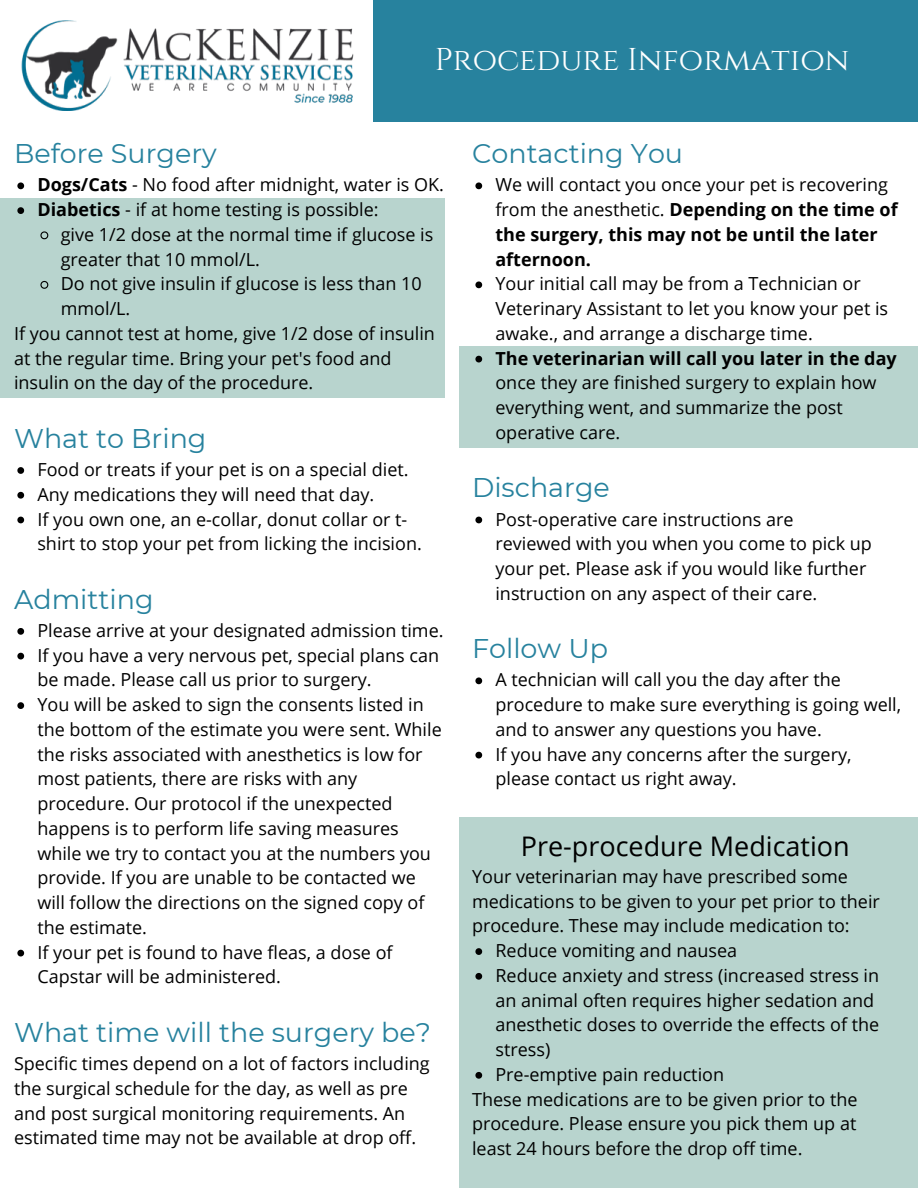
<style>
.page{position:relative;width:918px;height:1188px;background:#fff}
.page>*{position:absolute;margin:0;border:0;box-sizing:border-box;transform-origin:0 0}
.t1{font:31.5px "Cinzel";color:#fff}
.t2{font:27px "Montserrat";color:#27829e}
.t3{font:27px "Open Sans";color:#000}
.t4{font:18px/24.8px "Open Sans";color:#000}
.t5{font:700 18px/24.8px "Open Sans";color:#000}
.s1{font-weight:700}
.s2{font-weight:400}
</style>
<div class="page">
<img style="left:21px;top:21px;width:333px;height:90px">
<div style="left:374px;top:0;width:544px;height:122px;background:#27829e"></div>
<div style="left:0;top:199px;width:444px;height:199px;background:#b8d4ce"></div>
<svg style="left:17px;top:182px;width:7px;height:7px"></svg>
<svg style="left:17px;top:207px;width:7px;height:7px"></svg>
<svg style="left:40px;top:231px;width:9px;height:9px"></svg>
<svg style="left:40px;top:280px;width:9px;height:9px"></svg>
<svg style="left:17px;top:467px;width:7px;height:7px"></svg>
<svg style="left:17px;top:492px;width:7px;height:7px"></svg>
<svg style="left:17px;top:517px;width:7px;height:6px"></svg>
<svg style="left:17px;top:628px;width:7px;height:7px"></svg>
<svg style="left:17px;top:653px;width:7px;height:6px"></svg>
<svg style="left:17px;top:702px;width:7px;height:7px"></svg>
<svg style="left:17px;top:950px;width:7px;height:6px"></svg>
<div style="left:459px;top:346px;width:459px;height:102px;background:#b8d4ce"></div>
<svg style="left:475px;top:182px;width:7px;height:7px"></svg>
<svg style="left:475px;top:281px;width:7px;height:7px"></svg>
<svg style="left:475px;top:356px;width:7px;height:6px"></svg>
<svg style="left:475px;top:517px;width:7px;height:6px"></svg>
<svg style="left:475px;top:677px;width:7px;height:7px"></svg>
<svg style="left:475px;top:752px;width:7px;height:6px"></svg>
<div style="left:459px;top:817px;width:459px;height:371px;background:#b8d4ce"></div>
<svg style="left:475px;top:948px;width:7px;height:7px"></svg>
<svg style="left:475px;top:973px;width:7px;height:7px"></svg>
<svg style="left:475px;top:1072px;width:7px;height:7px"></svg>
<h2 class="t2" style="left:14px;top:137px;width:204px">Before Surgery</h2>
<h1 class="t1" style="left:435px;top:40px;width:416px">Procedure Information</h1>
<h2 class="t2" style="left:472px;top:137px;width:213px">Contacting You</h2>
<p class="t4" style="left:37px;top:172px;width:408px"><span class="s1">Dogs/Cats</span> - No food after midnight, water is OK.<br><span class="s1">Diabetics</span> - if at home testing is possible:</p>
<p class="t4" style="left:61px;top:222px;width:374px">give 1/2 dose at the normal time if glucose is greater that 10 mmol/L.<br>Do not give insulin if glucose is less than 10 mmol/L.</p>
<p class="t4" style="left:14px;top:321px;width:422px">If you cannot test at home, give 1/2 dose of insulin at the regular time. Bring your pet's food and insulin on the day of the procedure.</p>
<h2 class="t2" style="left:14px;top:422px;width:194px">What to Bring</h2>
<p class="t4" style="left:37px;top:457px;width:386px">Food or treats if your pet is on a special diet.<br>Any medications they will need that day.<br>If you own one, an e-collar, donut collar or t&shy;shirt to stop your pet from licking the incision.</p>
<h2 class="t2" style="left:14px;top:583px;width:141px">Admitting</h2>
<p class="t4" style="left:37px;top:618px;width:408px">Please arrive at your designated admission time.<br>If you have a very nervous pet, special plans can be made. Please call us prior to surgery.<br>You will be asked to sign the consents listed in the bottom of the estimate you were sent. While the risks associated with anesthetics is low for most patients, there are risks with any procedure. Our protocol if the unexpected happens is to perform life saving measures while we try to contact you at the numbers you provide. If you are unable to be contacted we will follow the directions on the signed copy of the estimate.<br>If your pet is found to have fleas, a dose of Capstar will be administered.</p>
<h2 class="t2" style="left:14px;top:1016px;width:419px">What time will the surgery be?</h2>
<p class="t4" style="left:14px;top:1051px;width:417px">Specific times depend on a lot of factors including the surgical schedule for the day, as well as pre and post surgical monitoring requirements. An estimated time may not be available at drop off.</p>
<p class="t5" style="left:495px;top:172px;width:404px"><span class="s2">We will contact you once your pet is recovering from the anesthetic.</span> Depending on the time of the surgery, this may not be until the later afternoon.</p>
<p class="t4" style="left:495px;top:271px;width:394px">Your initial call may be from a Technician or<br>Veterinary Assistant to let you know your pet is awake., and arrange a discharge time.</p>
<p class="t5" style="left:495px;top:345px;width:403px">The veterinarian will call you later in the day</p>
<p class="t4" style="left:495px;top:370px;width:383px">once they are finished surgery to explain how everything went, and summarize the post operative care.</p>
<h2 class="t2" style="left:472px;top:471px;width:139px">Discharge</h2>
<p class="t4" style="left:495px;top:506px;width:378px">Post-operative care instructions are reviewed with you when you come to pick up your pet. Please ask if you would like further instruction on any aspect of their care.</p>
<h2 class="t2" style="left:472px;top:632px;width:137px">Follow Up</h2>
<p class="t4" style="left:495px;top:667px;width:407px">A technician will call you the day after the procedure to make sure everything is going well, and to answer any questions you have.<br>If you have any concerns after the surgery, please contact us right away.</p>
<h2 class="t3" style="left:521px;top:827px;width:331px">Pre-procedure Medication</h2>
<p class="t4" style="left:472px;top:864px;width:409px">Your veterinarian may have prescribed some medications to be given to your pet prior to their procedure. These may include medication to:</p>
<p class="t4" style="left:495px;top:938px;width:385px">Reduce vomiting and nausea<br>Reduce anxiety and stress (increased stress in an animal often requires higher sedation and anesthetic doses to override the effects of the stress)<br>Pre-emptive pain reduction</p>
<p class="t4" style="left:472px;top:1086px;width:387px;text-align:justify">These medications are to be given prior to the procedure. Please ensure you pick them up at least 24 hours before the drop off time.</p>
</div>
